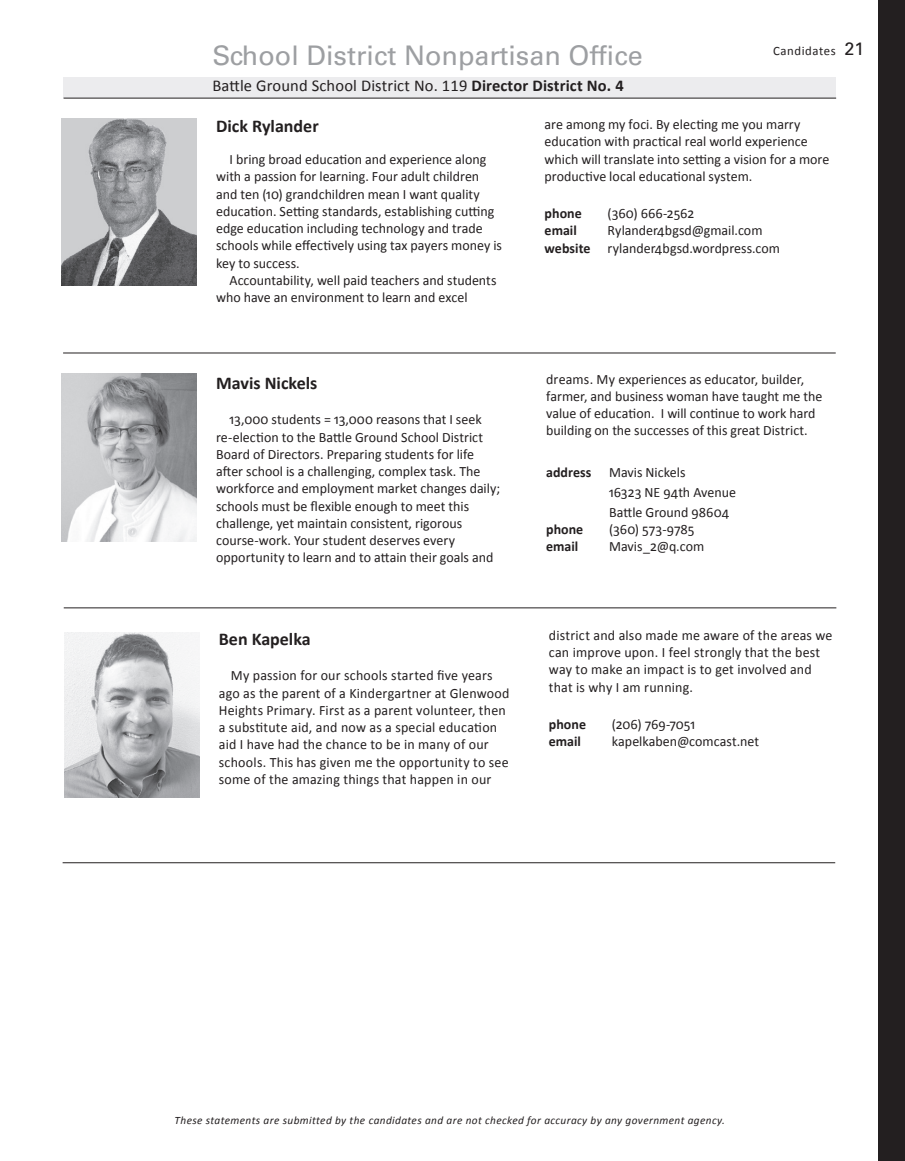
<style>
.page{position:relative;width:905px;height:1161px;background:#fff}
.page>*{position:absolute;margin:0;border:0;box-sizing:border-box;transform-origin:0 0}
.t1{font:27px "Univers LT Std";color:#9d9fa2}
.t2{font:700 18px "Calibri";color:#231f20}
.t3{font:16.5px "Calibri";letter-spacing:.01em;color:#231f20}
.t4{font:14.25px/17.2px "Calibri";color:#231f20}
.t5{font:700 14.25px "Calibri";color:#231f20}
.t6{font:12.75px "Calibri";letter-spacing:.04em;color:#231f20}
.t7{font:italic 11.25px "Calibri";letter-spacing:.035em;color:#231f20}
.s1{font-family:"Univers LT Std";font-size:18px}
.s2{font-weight:700}
</style>
<div class="page">
<div style="left:64px;top:78px;width:772px;height:20px;background:#ececee"></div>
<hr style="left:64px;top:98px;width:772px;height:1px;background:#231f20">
<div style="left:878px;top:0;width:26px;height:1161px;background:#231f20"></div>
<img style="left:62px;top:118px;width:135px;height:168px">
<img style="left:62px;top:373px;width:135px;height:169px">
<hr style="left:63px;top:353px;width:772px;height:1px;background:#231f20">
<hr style="left:64px;top:608px;width:772px;height:1px;background:#231f20">
<img style="left:64px;top:632px;width:136px;height:166px">
<hr style="left:63px;top:862px;width:772px;height:1px;background:#231f20">
<p class="t6" style="left:773px;top:43px;width:93px">Candidates <span class="s1">21</span></p>
<h1 class="t1" style="left:212px;top:39px;width:432px">School District Nonpartisan Office</h1>
<p class="t3" style="left:212px;top:75px;width:413px">Battle Ground School District No. 119 <span class="s2">Director District No. 4</span></p>
<p class="t2" style="left:216px;top:115px;width:104px">Dick Rylander</p>
<p class="t4" style="left:216px;top:150px;width:287px;text-indent:14px">I bring broad education and experience along with a passion for learning. Four adult children and ten (10) grandchildren mean I want quality education. Setting standards, establishing cutting edge education including technology and trade schools while effectively using tax payers money is key to success.</p>
<p class="t4" style="left:216px;top:271px;width:282px;text-indent:14px">Accountability, well paid teachers and students who have an environment to learn and excel</p>
<p class="t4" style="left:544px;top:115px;width:286px">are among my foci. By electing me you marry education with practical real world experience which will translate into setting a vision for a more productive local educational system.</p>
<p class="t5" style="left:544px;top:205px;width:39px">phone</p>
<p class="t4" style="left:607px;top:204px;width:88px">(360) 666-2562</p>
<p class="t5" style="left:544px;top:222px;width:34px">email</p>
<p class="t4" style="left:544px;top:221px;width:237px;text-indent:63px">Rylander4bgsd@gmail.com <span class="s2">website</span> rylander4bgsd.wordpress.com</p>
<p class="t2" style="left:216px;top:372px;width:103px">Mavis Nickels</p>
<p class="t4" style="left:216px;top:410px;width:285px;text-indent:14px">13,000 students = 13,000 reasons that I seek re-election to the Battle Ground School District Board of Directors. Preparing students for life after school is a challenging, complex task. The workforce and employment market changes daily; schools must be flexible enough to meet this challenge, yet maintain consistent, rigorous course-work. Your student deserves every opportunity to learn and to attain their goals and</p>
<p class="t2" style="left:219px;top:628px;width:93px">Ben Kapelka</p>
<p class="t4" style="left:219px;top:666px;width:292px;text-indent:12px">My passion for our schools started five years ago as the parent of a Kindergartner at Glenwood Heights Primary. First as a parent volunteer, then a substitute aid, and now as a special education aid I have had the chance to be in many of our schools. This has given me the opportunity to see some of the amazing things that happen in our</p>
<p class="t4" style="left:546px;top:370px;width:278px">dreams. My experiences as educator, builder, farmer, and business woman have taught me the value of education. I will continue to work hard building on the successes of this great District.</p>
<p class="t4" style="left:609px;top:462px;width:128px;line-height:20px;text-indent:-63px"><span class="s2">address</span> Mavis Nickels<br>16323 NE 94th Avenue<br>Battle Ground 98604</p>
<p class="t5" style="left:546px;top:521px;width:39px">phone</p>
<p class="t4" style="left:609px;top:520px;width:87px">(360) 573-9785</p>
<p class="t5" style="left:546px;top:538px;width:34px">email</p>
<p class="t4" style="left:609px;top:537px;width:97px">Mavis_2@q.com</p>
<p class="t4" style="left:549px;top:626px;width:285px">district and also made me aware of the areas we can improve upon. I feel strongly that the best way to make an impact is to get involved and that is why I am running.</p>
<p class="t5" style="left:549px;top:715px;width:39px">phone</p>
<p class="t4" style="left:612px;top:715px;width:85px">(206) 769-7051</p>
<p class="t5" style="left:549px;top:732px;width:34px">email</p>
<p class="t4" style="left:612px;top:732px;width:149px">kapelkaben@comcast.net</p>
<p class="t7" style="left:175px;top:1114px;width:551px">These statements are submitted by the candidates and are not checked for accuracy by any government agency.</p>
</div>
